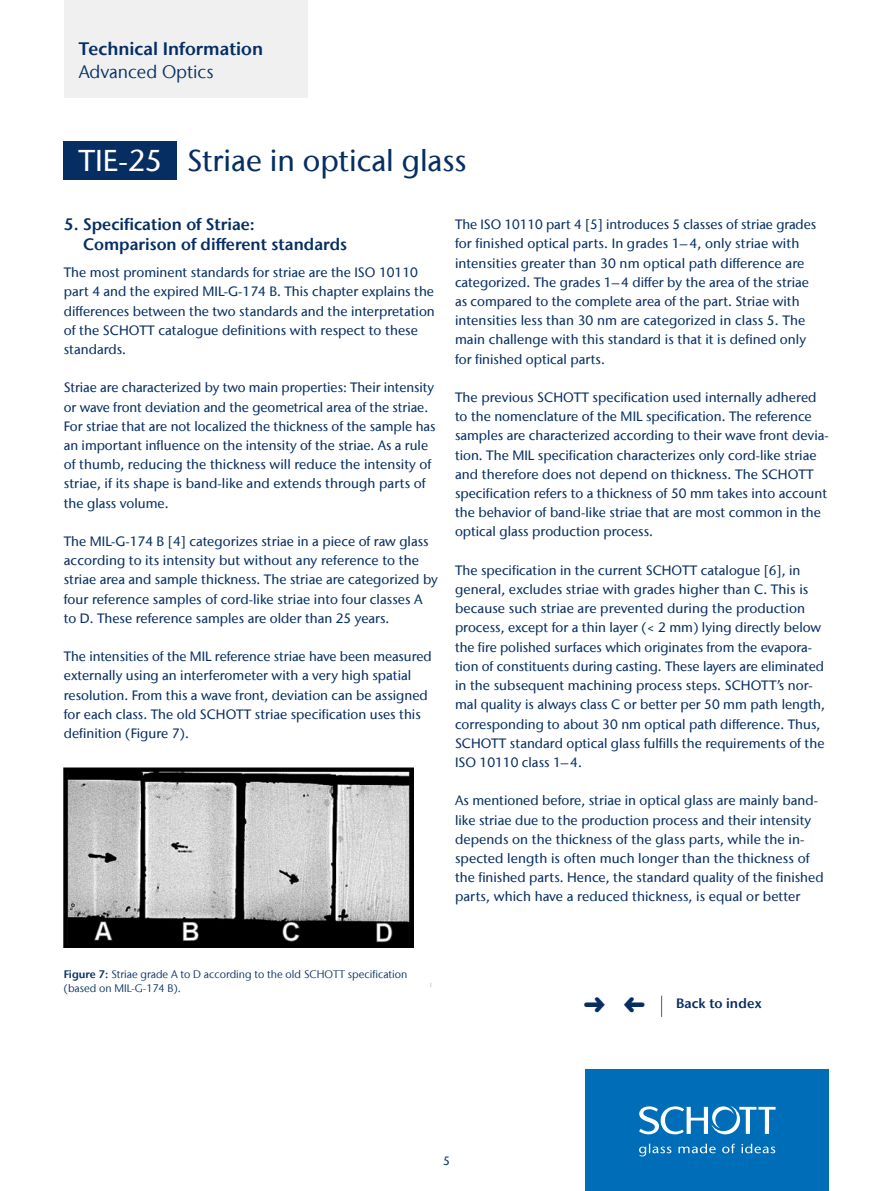
<style>
.page{position:relative;width:893px;height:1191px;background:#fff}
.page>*{position:absolute;margin:0;border:0;box-sizing:border-box;transform-origin:0 0}
.t1{font:500 30px "Stone Sans IIITC Com";color:#062e62}
.t2{font:600 18px "Stone Sans IIITC Com";color:#062e62}
.t3{font:18px "Stone Sans IIITC Com";color:#062e62}
.t4{font:600 16.5px/20.7px "Stone Sans IIITC Com";color:#062e62}
.t5{font:500 13.5px/19.2px "Stone Sans IIITC Com";color:#062e62}
.t6{font:600 13.5px "Stone Sans IIITC Com";letter-spacing:.01em;color:#062e62}
.t7{font:500 12px "Stone Sans IIITC Com";color:#062e62}
.t8{font:10.8px/14.2px "Stone Sans IIITC Com";color:#062e62}
.s1{color:#fff}
.s2{font-weight:600}
</style>
<div class="page">
<div style="left:64px;top:0;width:244px;height:98px;background:#f0f0f0"></div>
<div style="left:585px;top:1069px;width:244px;height:122px;background:#006db8"></div>
<svg style="left:639px;top:1105px;width:137px;height:51px"></svg>
<div style="left:64px;top:142px;width:113px;height:38px;background:#062e62"></div>
<svg style="left:661px;top:995px;width:1px;height:22px"></svg>
<img style="left:64px;top:767px;width:349px;height:180px">
<h2 class="t2" style="left:79px;top:38px;width:186px">Technical Information</h2>
<h2 class="t3" style="left:79px;top:60px;width:136px">Advanced Optics</h2>
<h1 class="t1" style="left:78px;top:142px;width:390px"><span class="s1">TIE-25</span> Striae in optical glass</h1>
<p class="t4" style="left:83px;top:213px;width:265px;text-indent:-19px">5. Specification of Striae:<br>Comparison of different standards</p>
<p class="t5" style="left:64px;top:263px;width:373px">The most prominent standards for striae are the ISO 10110 part 4 and the expired MIL-G-174 B. This chapter explains the differences between the two standards and the interpretation of the SCHOTT catalogue definitions with respect to these standards.</p>
<p class="t5" style="left:64px;top:378px;width:373px">Striae are characterized by two main properties: Their intensity or wave front deviation and the geometrical area of the striae.<br>For striae that are not localized the thickness of the sample has an important influence on the intensity of the striae. As a rule of thumb, reducing the thickness will reduce the intensity of striae, if its shape is band-like and extends through parts of the glass volume.</p>
<p class="t5" style="left:64px;top:531px;width:376px">The MIL-G-174 B [4] categorizes striae in a piece of raw glass according to its intensity but without any reference to the striae area and sample thickness. The striae are categorized by four reference samples of cord-like striae into four classes A to D. These reference samples are older than 25 years.</p>
<p class="t5" style="left:64px;top:647px;width:369px">The intensities of the MIL reference striae have been measured externally using an interferometer with a very high spatial resolution. From this a wave front, deviation can be assigned for each class. The old SCHOTT striae specification uses this definition (Figure 7).</p>
<p class="t5" style="left:455px;top:215px;width:363px">The ISO 10110 part 4 [5] introduces 5 classes of striae grades for finished optical parts. In grades 1–4, only striae with intensities greater than 30 nm optical path difference are categorized. The grades 1–4 differ by the area of the striae as compared to the complete area of the part. Striae with intensities less than 30 nm are categorized in class 5. The main challenge with this standard is that it is defined only for finished optical parts.</p>
<p class="t5" style="left:455px;top:387px;width:375px">The previous SCHOTT specification used internally adhered to the nomenclature of the MIL specification. The reference samples are characterized according to their wave front devia&shy;tion. The MIL specification characterizes only cord-like striae and therefore does not depend on thickness. The SCHOTT specification refers to a thickness of 50 mm takes into account the behavior of band-like striae that are most common in the optical glass production process.</p>
<p class="t5" style="left:455px;top:560px;width:371px">The specification in the current SCHOTT catalogue [6], in general, excludes striae with grades higher than C. This is because such striae are prevented during the production process, except for a thin layer (&lt; 2 mm) lying directly below the fire polished surfaces which originates from the evapora&shy;tion of constituents during casting. These layers are eliminated in the subsequent machining process steps. SCHOTT’s nor&shy;mal quality is always class C or better per 50 mm path length, corresponding to about 30 nm optical path difference. Thus, SCHOTT standard optical glass fulfills the requirements of the ISO 10110 class 1–4.</p>
<p class="t5" style="left:455px;top:791px;width:370px">As mentioned before, striae in optical glass are mainly band&shy;like striae due to the production process and their intensity depends on the thickness of the glass parts, while the in&shy;spected length is often much longer than the thickness of the finished parts. Hence, the standard quality of the finished parts, which have a reduced thickness, is equal or better</p>
<p class="t8" style="left:64px;top:967px;width:345px"><span class="s2">Figure 7:</span> Striae grade A to D according to the old SCHOTT specification (based on MIL-G-174 B).</p>
<p class="t6" style="left:676px;top:995px;width:87px">Back to index</p>
<p class="t7" style="left:443px;top:1153px;width:8px">5</p>
</div>
